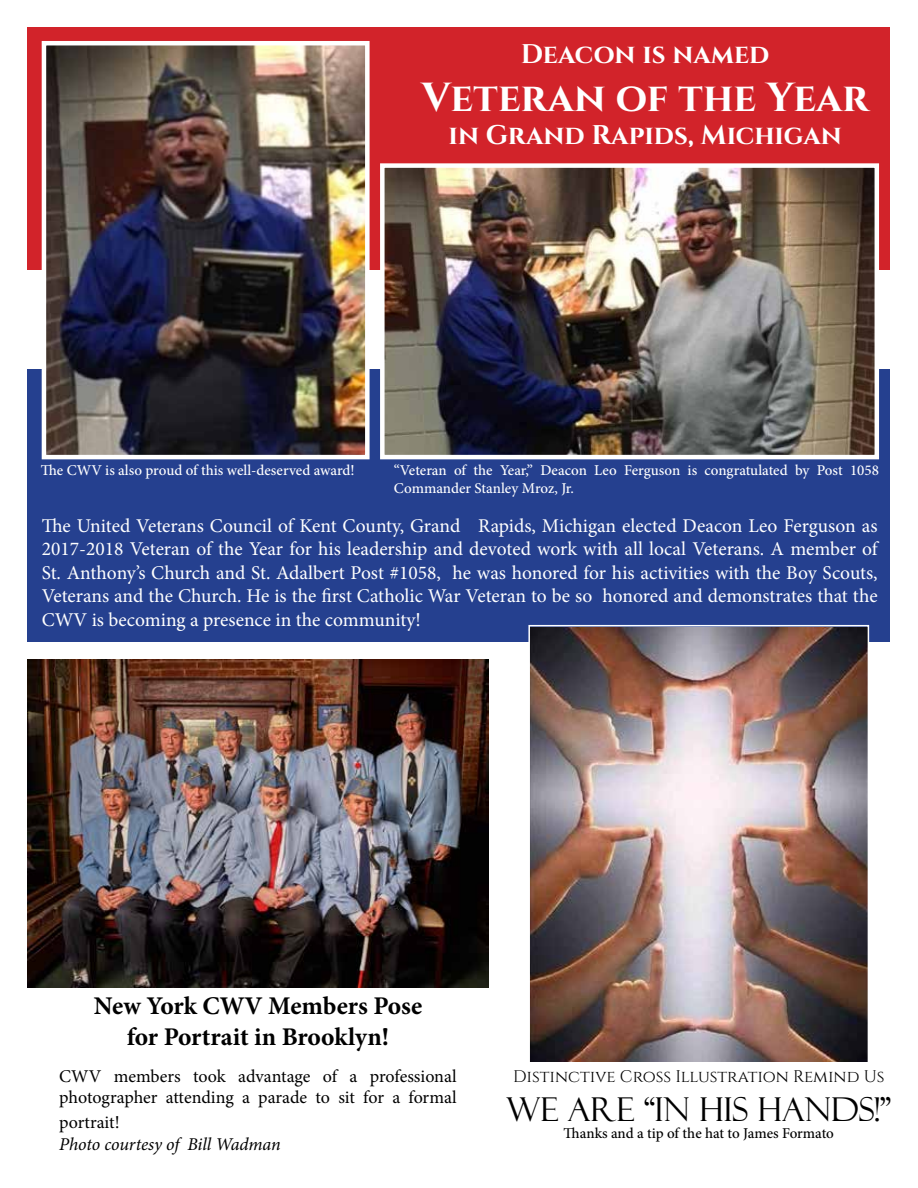
<style>
.page{position:relative;width:918px;height:1188px;background:#fff}
.page>*{position:absolute;margin:0;border:0;box-sizing:border-box;transform-origin:0 0}
.t1{font:700 40.5px "Cinzel";color:#fff}
.t2{font:32.85px "Felix Titling";color:#000}
.t3{font:700 27px "Cinzel";color:#fff}
.t4{font:700 25.5px/30.6px "Minion Pro";letter-spacing:-.005em;color:#000;text-align:center}
.t5{font:19.5px/23.4px "Minion Pro";color:#fff;text-align:justify}
.t6{font:18px/21.6px "Minion Pro";letter-spacing:-.005em;color:#000}
.t7{font:italic 18px "Minion Pro";letter-spacing:-.01em;color:#000}
.t8{font:16.8px "Cinzel";color:#000}
.t9{font:500 15px/18px "Minion Pro";color:#fff}
.t10{font:500 15px "Minion Pro";letter-spacing:-.005em;color:#000}
</style>
<div class="page">
<div style="left:28px;top:28px;width:862px;height:242px;background:#d2232a"></div>
<div style="left:28px;top:369px;width:862px;height:273px;background:#25408f"></div>
<img style="left:531px;top:628px;width:335px;height:433px">
<div style="left:528px;top:625px;width:341px;height:439px;border:2px solid #fff"></div>
<img style="left:28px;top:659px;width:460px;height:328px">
<img style="left:385px;top:168px;width:489px;height:286px">
<div style="left:380px;top:163px;width:499px;height:296px;border:4px solid #fff"></div>
<img style="left:47px;top:46px;width:318px;height:408px">
<div style="left:42px;top:41px;width:328px;height:418px;border:4px solid #fff"></div>
<h3 class="t3" style="left:521px;top:37px;width:250px">Deacon is named</h3>
<h1 class="t1" style="left:422px;top:73px;width:449px">Veteran of the Year</h1>
<h3 class="t3" style="left:449px;top:118px;width:395px">in Grand Rapids, Michigan</h3>
<p class="t9" style="left:41px;top:461px;width:315px">The CWV is also proud of this well-deserved award!</p>
<p class="t9" style="left:394px;top:461px;width:487px">“Veteran of the Year,” Deacon Leo Ferguson is congratulated by Post 1058<br>Commander Stanley Mroz, Jr.</p>
<p class="t5" style="left:42px;top:514px;width:837px">The United Veterans Council of Kent County, Grand Rapids, Michigan elected Deacon Leo Ferguson as 2017-2018 Veteran of the Year for his leadership and devoted work with all local Veterans. A member of St. Anthony’s Church and St. Adalbert Post #1058, he was honored for his activities with the Boy Scouts, Veterans and the Church. He is the first Catholic War Veteran to be so honored and demonstrates that the CWV is becoming a presence in the community!</p>
<h3 class="t4" style="left:94px;top:990px;width:330px">New York CWV Members Pose for Portrait in Brooklyn!</h3>
<p class="t6" style="left:59px;top:1065px;width:399px">CWV members took advantage of a professional photographer attending a parade to sit for a formal</p>
<p class="t6" style="left:59px;top:1112px;width:62px">portrait!</p>
<p class="t7" style="left:59px;top:1132px;width:223px">Photo courtesy of Bill Wadman</p>
<p class="t8" style="left:513px;top:1067px;width:373px">Distinctive Cross Illustration Remind Us</p>
<h2 class="t2" style="left:507px;top:1090px;width:386px">WE ARE “IN HIS HANDS!”</h2>
<p class="t10" style="left:564px;top:1123px;width:272px">Thanks and a tip of the hat to James Formato</p>
</div>
